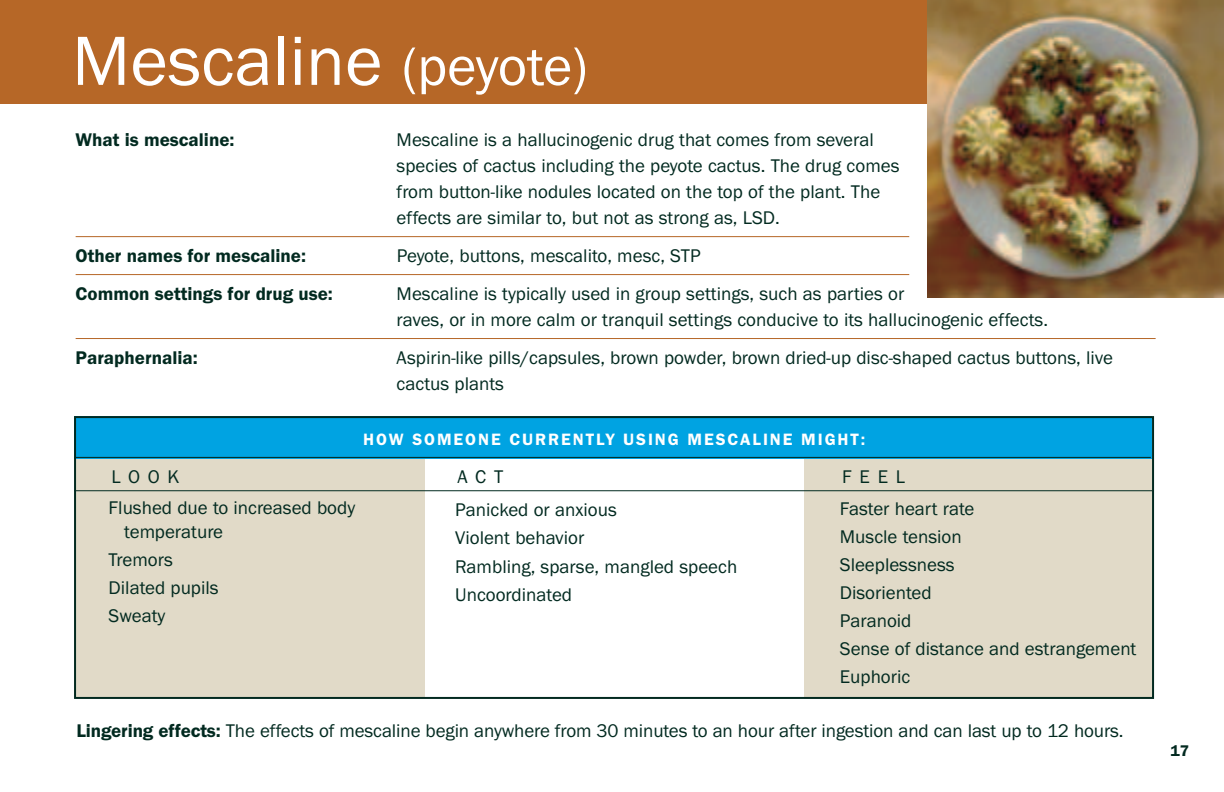
<style>
.page{position:relative;width:1224px;height:792px;background:#fff}
.page>*{position:absolute;margin:0;border:0;box-sizing:border-box;transform-origin:0 0}
.t1{font:72px "Franklin Got ITC";color:#fff}
.t2{font:19px/28px "Franklin Got ITC";color:#022a20}
.t3{font:600 19px "Franklin Got ITC";color:#022a20}
.t4{font:600 17px "Franklin Got ITC";letter-spacing:.115em;color:#fff}
.t5{font:600 16px "Franklin Got ITC";color:#022a20}
.s1{font-size:56px}
.s2{font-weight:600}
</style>
<div class="page">
<div style="left:0;top:0;width:1223px;height:104px;background:#b66727"></div>
<div style="left:74px;top:456px;width:351px;height:241px;background:#e1dac8"></div>
<div style="left:805px;top:457px;width:348px;height:241px;background:#e1dac8"></div>
<div style="left:74px;top:416px;width:1078px;height:43px;background:#00a3e2"></div>
<div style="left:74px;top:416px;width:1080px;height:283px;border:2px solid #022a20"></div>
<hr style="left:74px;top:457px;width:1077px;height:1px;background:#022a20">
<hr style="left:74px;top:490px;width:1078px;height:1px;background:#022a20">
<hr style="left:76px;top:236px;width:833px;height:1px;background:#b66727">
<hr style="left:76px;top:274px;width:833px;height:1px;background:#b66727">
<hr style="left:76px;top:338px;width:1080px;height:1px;background:#b66727">
<img style="left:927px;top:0;width:297px;height:298px">
<h1 class="t1" style="left:72px;top:37px;width:517px">Mescaline <span class="s1">(peyote)</span></h1>
<p class="t3" style="left:76px;top:134px;width:160px">What is mescaline:</p>
<p class="t2" style="left:397px;top:128px;width:504px;line-height:26px">Mescaline is a hallucinogenic drug that comes from several species of cactus including the peyote cactus. The drug comes from button-like nodules located on the top of the plant. The effects are similar to, but not as strong as, LSD.</p>
<p class="t3" style="left:76px;top:249px;width:232px">Other names for mescaline:</p>
<p class="t2" style="left:397px;top:243px;width:305px">Peyote, buttons, mescalito, mesc, STP</p>
<p class="t3" style="left:76px;top:287px;width:259px">Common settings for drug use:</p>
<p class="t2" style="left:397px;top:282px;width:653px;line-height:26px">Mescaline is typically used in group settings, such as parties or<br>raves, or in more calm or tranquil settings conducive to its hallucinogenic effects.</p>
<p class="t3" style="left:76px;top:351px;width:124px">Paraphernalia:</p>
<p class="t2" style="left:397px;top:346px;width:718px;line-height:26px">Aspirin-like pills/capsules, brown powder, brown dried-up disc-shaped cactus buttons, live cactus plants</p>
<p class="t4" style="left:363px;top:434px;width:504px">HOW SOMEONE CURRENTLY USING MESCALINE MIGHT:</p>
<p class="t2" style="left:111px;top:464px;width:70px">LOOK</p>
<p class="t2" style="left:458px;top:464px;width:47px">ACT</p>
<p class="t2" style="left:842px;top:464px;width:65px">FEEL</p>
<p class="t2" style="left:124px;top:497px;width:232px;line-height:24px;text-indent:-16px">Flushed due to increased body temperature</p>
<p class="t2" style="left:109px;top:547px;width:112px">Tremors<br>Dilated pupils<br>Sweaty</p>
<p class="t2" style="left:455px;top:498px;width:284px">Panicked or anxious<br>Violent behavior<br>Rambling, sparse, mangled speech<br>Uncoordinated</p>
<p class="t2" style="left:840px;top:496px;width:298px">Faster heart rate<br>Muscle tension<br>Sleeplessness<br>Disoriented<br>Paranoid<br>Sense of distance and estrangement<br>Euphoric</p>
<p class="t2" style="left:76px;top:718px;width:1049px"><span class="s2">Lingering effects:</span> The effects of mescaline begin anywhere from 30 minutes to an hour after ingestion and can last up to 12 hours.</p>
<p class="t5" style="left:1171px;top:745px;width:20px">17</p>
</div>
